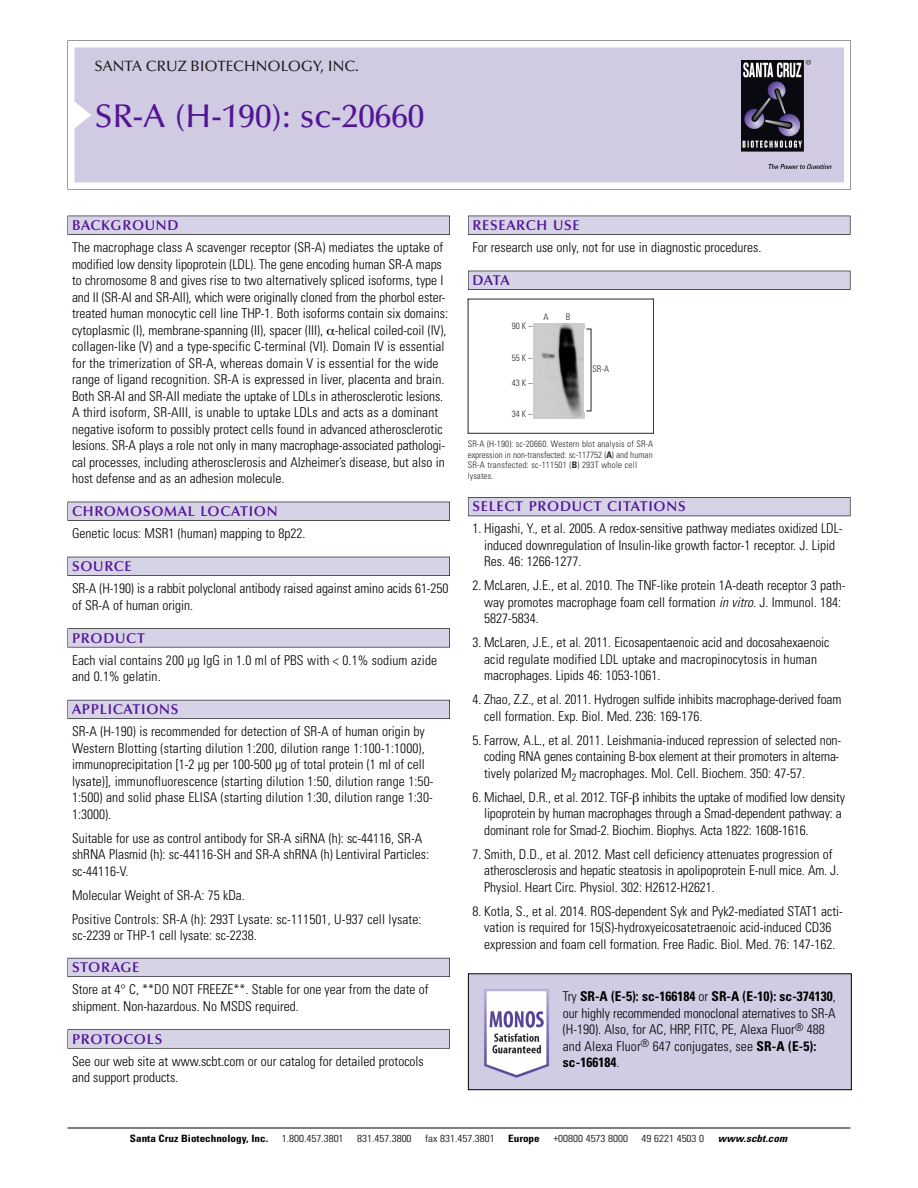
<style>
.page{position:relative;width:918px;height:1188px;background:#fff}
.page>*{position:absolute;margin:0;border:0;box-sizing:border-box;transform-origin:0 0}
.t1{font:500 33px "Optima";color:#511695}
.t2{font:500 15px "Optima";color:#231f20}
.t3{font:600 14.25px "Optima";letter-spacing:.05em;color:#511695}
.t4{font:300 condensed 13.5px/16.5px "Univers";color:#000}
.t5{font:300 condensed 10.2px "Univers";color:#000;scale:1.1 1}
.t6{font:700 condensed 10.2px "Univers";color:#000;scale:1.1 1}
.t7{font:italic 700 condensed 10.2px "Univers";letter-spacing:.005em;color:#000;scale:1.1 1}
.t8{font:9px/10.5px "Univers Condensed Light+SZKONL";letter-spacing:.015em;color:#272627}
.s1{font-family:"Univers Condensed Bold+QBULJE"}
.s2{font-style:italic}
.s3{font-weight:700}
</style>
<div class="page">
<svg style="left:68px;top:40px;width:783px;height:149px"></svg>
<div style="left:74px;top:47px;width:770px;height:135px;background:#d1cae3"></div>
<img style="left:741px;top:60px;width:90px;height:108px">
<div style="left:68px;top:216px;width:382px;height:19px;background:#525155"></div>
<div style="left:68px;top:216px;width:381px;height:18px;background:#d7d3e7"></div>
<div style="left:68px;top:502px;width:382px;height:19px;background:#515055"></div>
<div style="left:68px;top:502px;width:381px;height:18px;background:#d7d3e7"></div>
<div style="left:68px;top:557px;width:382px;height:19px;background:#525158"></div>
<div style="left:68px;top:557px;width:381px;height:18px;background:#d7d3e7"></div>
<div style="left:68px;top:628px;width:382px;height:19px;background:#575759"></div>
<div style="left:68px;top:629px;width:381px;height:18px;background:#d7d3e7"></div>
<div style="left:68px;top:700px;width:382px;height:19px;background:#5b5a62"></div>
<div style="left:68px;top:700px;width:381px;height:18px;background:#d7d3e7"></div>
<div style="left:68px;top:958px;width:382px;height:19px;background:#5b5a62"></div>
<div style="left:68px;top:958px;width:381px;height:18px;background:#d7d3e7"></div>
<div style="left:68px;top:1029px;width:382px;height:20px;background:#626263"></div>
<div style="left:68px;top:1030px;width:381px;height:18px;background:#d7d3e7"></div>
<div style="left:468px;top:216px;width:382px;height:19px;background:#525155"></div>
<div style="left:468px;top:216px;width:382px;height:18px;background:#d7d3e7"></div>
<div style="left:468px;top:271px;width:382px;height:19px;background:#515055"></div>
<div style="left:468px;top:271px;width:382px;height:18px;background:#d7d3e7"></div>
<div style="left:468px;top:497px;width:382px;height:19px;background:#535259"></div>
<div style="left:468px;top:498px;width:382px;height:18px;background:#d7d3e7"></div>
<hr style="left:68px;top:1128px;width:782px;height:1px;background:#000">
<div style="left:468px;top:299px;width:186px;height:135px;border:1px solid #272627"></div>
<img style="left:534px;top:323px;width:51px;height:95px">
<img style="left:470px;top:975px;width:380px;height:113px">
<div style="left:468px;top:973px;width:384px;height:117px;border:1px solid #000"></div>
<p class="t2" style="left:94px;top:61px;width:266px">SANTA CRUZ BIOTECHNOLOGY, INC.</p>
<h1 class="t1" style="left:94px;top:103px;width:331px">SR-A (H-190): sc-20660</h1>
<p class="t3" style="left:72px;top:219px;width:108px">BACKGROUND</p>
<p class="t4" style="left:72px;top:240px;width:378px">The macrophage class A scavenger receptor (SR-A) mediates the uptake of modified low density lipoprotein (LDL). The gene encoding human SR-A maps to chromosome 8 and gives rise to two alternatively spliced isoforms, type I and II (SR-AI and SR-AII), which were originally cloned from the phorbol ester&shy;treated human monocytic cell line THP-1. Both isoforms contain six domains: cytoplasmic (I), membrane-spanning (II), spacer (III), -helical coiled-coil (IV), collagen-like (V) and a type-specific C-terminal (VI). Domain IV is essential for the trimerization of SR-A, whereas domain V is essential for the wide range of ligand recognition. SR-A is expressed in liver, placenta and brain.<br>Both SR-AI and SR-AII mediate the uptake of LDLs in atherosclerotic lesions.<br>A third isoform, SR-AIII, is unable to uptake LDLs and acts as a dominant negative isoform to possibly protect cells found in advanced atherosclerotic lesions. SR-A plays a role not only in many macrophage-associated pathologi&shy;cal processes, including atherosclerosis and Alzheimer’s disease, but also in host defense and as an adhesion molecule.</p>
<p class="t3" style="left:72px;top:506px;width:207px">CHROMOSOMAL LOCATION</p>
<p class="t4" style="left:72px;top:526px;width:235px">Genetic locus: MSR1 (human) mapping to 8p22.</p>
<p class="t3" style="left:72px;top:561px;width:61px">SOURCE</p>
<p class="t4" style="left:72px;top:581px;width:378px">SR-A (H-190) is a rabbit polyclonal antibody raised against amino acids 61-250 of SR-A of human origin.</p>
<p class="t3" style="left:72px;top:632px;width:74px">PRODUCT</p>
<p class="t4" style="left:72px;top:653px;width:367px">Each vial contains 200 µg IgG in 1.0 ml of PBS with &lt; 0.1% sodium azide and 0.1% gelatin.</p>
<p class="t3" style="left:72px;top:704px;width:108px">APPLICATIONS</p>
<p class="t4" style="left:72px;top:724px;width:363px">SR-A (H-190) is recommended for detection of SR-A of human origin by Western Blotting (starting dilution 1:200, dilution range 1:100-1:1000), immunoprecipitation [1-2 µg per 100-500 µg of total protein (1 ml of cell lysate)], immunofluorescence (starting dilution 1:50, dilution range 1:50- 1:500) and solid phase ELISA (starting dilution 1:30, dilution range 1:30- 1:3000).</p>
<p class="t4" style="left:72px;top:831px;width:359px">Suitable for use as control antibody for SR-A siRNA (h): sc-44116, SR-A shRNA Plasmid (h): sc-44116-SH and SR-A shRNA (h) Lentiviral Particles: sc-44116-V.</p>
<p class="t4" style="left:72px;top:884px;width:351px;line-height:24px">Molecular Weight of SR-A: 75 kDa.<br>Positive Controls: SR-A (h): 293T Lysate: sc-111501, U-937 cell lysate:</p>
<p class="t4" style="left:72px;top:928px;width:186px">sc-2239 or THP-1 cell lysate: sc-2238.</p>
<p class="t3" style="left:72px;top:962px;width:69px">STORAGE</p>
<p class="t4" style="left:72px;top:982px;width:358px">Store at 4° C, **DO NOT FREEZE**. Stable for one year from the date of shipment. Non-hazardous. No MSDS required.</p>
<p class="t3" style="left:72px;top:1033px;width:92px">PROTOCOLS</p>
<p class="t4" style="left:72px;top:1054px;width:353px">See our web site at www.scbt.com or our catalog for detailed protocols and support products.</p>
<p class="t3" style="left:473px;top:219px;width:109px">RESEARCH USE</p>
<p class="t4" style="left:473px;top:240px;width:290px">For research use only, not for use in diagnostic procedures.</p>
<p class="t3" style="left:473px;top:275px;width:39px">DATA</p>
<p class="t8" style="left:512px;top:321px;width:22px">90K–</p>
<p class="t8" style="left:512px;top:353px;width:22px">55K–</p>
<p class="t8" style="left:512px;top:378px;width:22px">43K–</p>
<p class="t8" style="left:512px;top:409px;width:22px">34K–</p>
<p class="t8" style="left:544px;top:312px;width:7px">A</p>
<p class="t8" style="left:566px;top:312px;width:6px">B</p>
<p class="t8" style="left:592px;top:365px;width:18px">SR-A</p>
<p class="t8" style="left:468px;top:440px;width:187px">SR-A (H-190): sc-20660. Western blot analysis of SR-A expression in non-transfected: sc-117752 (<span class="s1">A</span>) and human SR-A transfected: sc-111501 (<span class="s1">B</span>) 293T whole cell lysates.</p>
<p class="t3" style="left:473px;top:501px;width:215px">SELECT PRODUCT CITATIONS</p>
<p class="t4" style="left:484px;top:522px;width:360px;text-indent:-12px">1. Higashi, Y., et al. 2005. A redox-sensitive pathway mediates oxidized LDL&shy;induced downregulation of Insulin-like growth factor-1 receptor. J. Lipid<br>Res. 46: 1266-1277.</p>
<p class="t4" style="left:484px;top:579px;width:363px;text-indent:-12px">2. McLaren, J.E., et al. 2010. The TNF-like protein 1A-death receptor 3 path&shy;way promotes macrophage foam cell formation <span class="s2">in vitro.</span> J. Immunol. 184:<br>5827-5834.</p>
<p class="t4" style="left:484px;top:636px;width:347px;text-indent:-12px">3. McLaren, J.E., et al. 2011. Eicosapentaenoic acid and docosahexaenoic acid regulate modified LDL uptake and macropinocytosis in human macrophages. Lipids 46: 1053-1061.</p>
<p class="t4" style="left:484px;top:693px;width:359px;text-indent:-12px">4. Zhao, Z.Z., et al. 2011. Hydrogen sulfide inhibits macrophage-derived foam cell formation. Exp. Biol. Med. 236: 169-176.</p>
<p class="t4" style="left:484px;top:733px;width:359px;text-indent:-12px">5. Farrow, A.L., et al. 2011. Leishmania-induced repression of selected non&shy;coding RNA genes containing B-box element at their promoters in alterna&shy;tively polarized M<sub>2</sub> macrophages. Mol. Cell. Biochem. 350: 47-57.</p>
<p class="t4" style="left:484px;top:790px;width:362px;text-indent:-12px">6. Michael, D.R., et al. 2012. TGF- inhibits the uptake of modified low density lipoprotein by human macrophages through a Smad-dependent pathway: a dominant role for Smad-2. Biochim. Biophys. Acta 1822: 1608-1616.</p>
<p class="t4" style="left:484px;top:847px;width:356px;text-indent:-12px">7. Smith, D.D., et al. 2012. Mast cell deficiency attenuates progression of atherosclerosis and hepatic steatosis in apolipoprotein E-null mice. Am. J.<br>Physiol. Heart Circ. Physiol. 302: H2612-H2621.</p>
<p class="t4" style="left:473px;top:904px;width:372px;text-align:center">8. Kotla, S., et al. 2014. ROS-dependent Syk and Pyk2-mediated STAT1 acti&shy;vation is required for 15(S)-hydroxyeicosatetraenoic acid-induced CD36 expression and foam cell formation. Free Radic. Biol. Med. 76: 147-162.</p>
<p class="t4" style="left:563px;top:990px;width:274px">Try <span class="s3">SR-A (E-5): sc-166184</span> or <span class="s3">SR-A (E-10): sc-374130</span>, our highly recommended monoclonal aternatives to SR-A (H-190). Also, for AC, HRP, FITC, PE, Alexa Fluor<sup>®</sup> 488 and Alexa Fluor<sup>®</sup> 647 conjugates, see <span class="s3">SR-A (E-5): sc-166184</span>.</p>
<p class="t6" style="left:130px;top:1135px;width:127px">Santa Cruz Biotechnology, Inc.</p>
<p class="t5" style="left:282px;top:1135px;width:58px">1.800.457.3801</p>
<p class="t5" style="left:357px;top:1135px;width:51px">831.457.3800</p>
<p class="t5" style="left:425px;top:1135px;width:65px">fax 831.457.3801</p>
<p class="t6" style="left:508px;top:1135px;width:30px">Europe</p>
<p class="t5" style="left:553px;top:1135px;width:69px">+00800 4573 8000</p>
<p class="t5" style="left:642px;top:1135px;width:58px">49 6221 4503 0</p>
<p class="t7" style="left:718px;top:1135px;width:64px">www.scbt.com</p>
</div>
